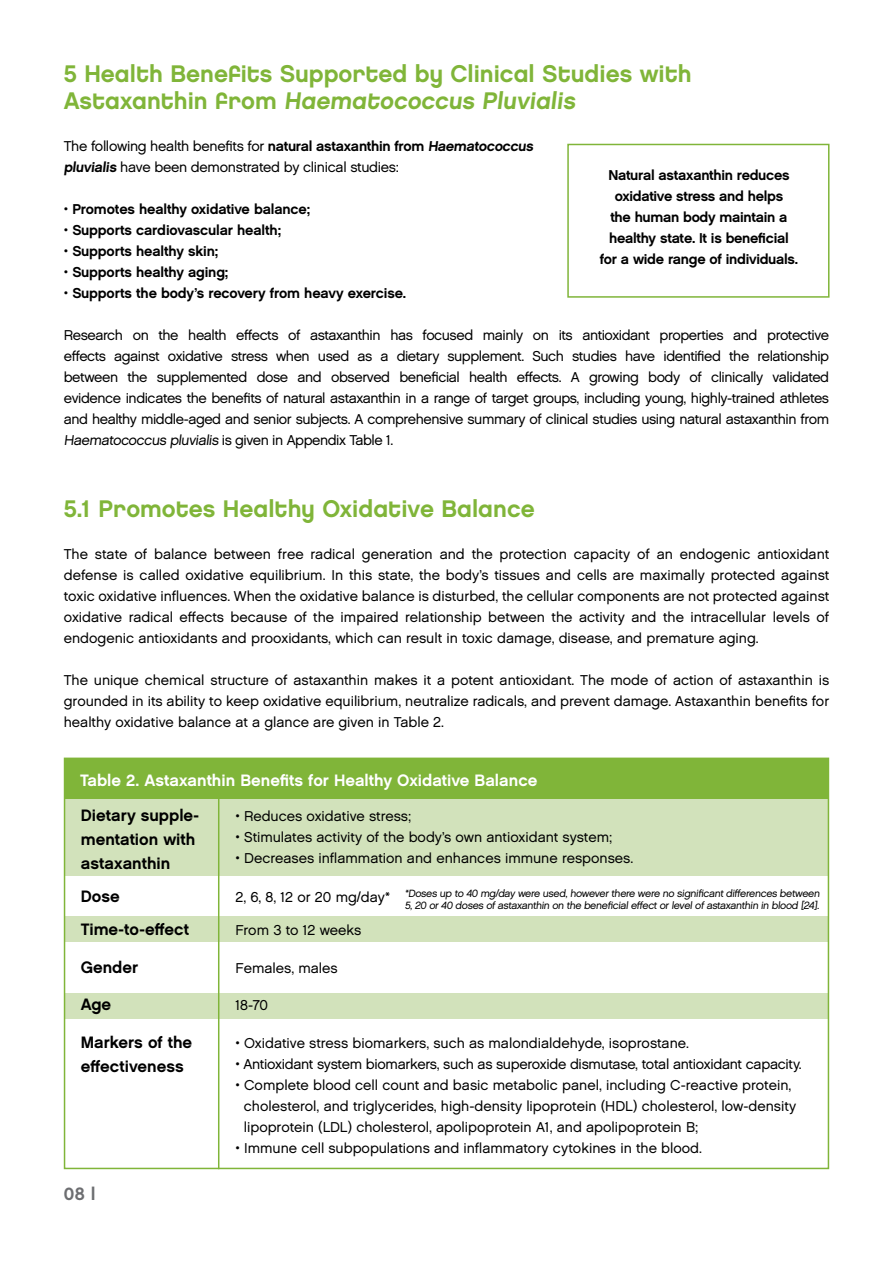
<style>
.page{position:relative;width:893px;height:1263px;background:#fff}
.page>*{position:absolute;margin:0;border:0;box-sizing:border-box;transform-origin:0 0}
.t1{font:24px/27px "Chalet New York Nineteen Eighty";color:#80b539}
.t2{font:18px "Chalet New York Nineteen Eighty";color:#6d6e71}
.t3{font:16.5px/24px "Chalet New York Nineteen Sixty";color:#000}
.t4{font:16.5px "Chalet New York Nineteen Sixty";color:#fff}
.t5{font:14.25px/21px "Chalet London Nineteen Sixty";color:#000;text-align:justify}
.t6{font:14.25px/21px "Chalet New York Nineteen Sixty";letter-spacing:-.02em;color:#000;text-align:center}
.t7{font:14.25px "Chalet London Nineteen Sixty";letter-spacing:-.02em;color:#000}
.t8{font:10.5px/12px "Chalet London Nineteen Sixty";color:#000}
.s1{font-family:"Chalet London Nineteen Sixty"}
.s2{font-family:"Chalet New York Nineteen Sixty"}
</style>
<div class="page">
<div style="left:567px;top:144px;width:262px;height:154px;border:2px solid #80b539"></div>
<div style="left:65px;top:758px;width:763px;height:43px;background:#80b539"></div>
<div style="left:65px;top:799px;width:763px;height:76px;background:#d2e2bb"></div>
<div style="left:65px;top:917px;width:763px;height:25px;background:#d2e2bb"></div>
<div style="left:65px;top:993px;width:764px;height:25px;background:#d2e2bb"></div>
<hr style="left:218px;top:797px;width:1px;height:372px;background:#80b539">
<div style="left:64px;top:757px;width:765px;height:412px;border:2px solid #80b539"></div>
<h1 class="t1" style="left:64px;top:60px;width:629px">5 Health Benefits Supported by Clinical Studies with<br>Astaxanthin from Haematococcus Pluvialis</h1>
<p class="t6" style="left:64px;top:135px;width:473px"><span class="s1">The following health benefits for</span> natural astaxanthin from Haematococcus</p>
<p class="t7" style="left:64px;top:158px;width:337px"><span class="s2">pluvialis</span> have been demonstrated by clinical studies:</p>
<p class="t6" style="left:64px;top:198px;width:248px">• Promotes healthy oxidative balance;</p>
<p class="t6" style="left:64px;top:219px;width:219px">• Supports cardiovascular health;</p>
<p class="t6" style="left:64px;top:240px;width:156px">• Supports healthy skin;</p>
<p class="t6" style="left:64px;top:261px;width:166px">• Supports healthy aging;</p>
<p class="t6" style="left:64px;top:282px;width:344px">• Supports the body’s recovery from heavy exercise.</p>
<p class="t5" style="left:64px;top:324px;width:767px">Research on the health effects of astaxanthin has focused mainly on its antioxidant properties and protective effects against oxidative stress when used as a dietary supplement. Such studies have identified the relationship between the supplemented dose and observed beneficial health effects. A growing body of clinically validated evidence indicates the benefits of natural astaxanthin in a range of target groups, including young, highly-trained athletes and healthy middle-aged and senior subjects. A comprehensive summary of clinical studies using natural astaxanthin from Haematococcus pluvialis is given in Appendix Table 1.</p>
<p class="t6" style="left:600px;top:165px;width:200px">Natural astaxanthin reduces oxidative stress and helps<br>the human body maintain a healthy state. It is beneficial for a wide range of individuals.</p>
<h1 class="t1" style="left:64px;top:495px;width:472px">5.1 Promotes Healthy Oxidative Balance</h1>
<p class="t5" style="left:64px;top:543px;width:767px">The state of balance between free radical generation and the protection capacity of an endogenic antioxidant defense is called oxidative equilibrium. In this state, the body’s tissues and cells are maximally protected against toxic oxidative influences. When the oxidative balance is disturbed, the cellular components are not protected against oxidative radical effects because of the impaired relationship between the activity and the intracellular levels of endogenic antioxidants and prooxidants, which can result in toxic damage, disease, and premature aging.</p>
<p class="t5" style="left:64px;top:669px;width:767px">The unique chemical structure of astaxanthin makes it a potent antioxidant. The mode of action of astaxanthin is grounded in its ability to keep oxidative equilibrium, neutralize radicals, and prevent damage. Astaxanthin benefits for healthy oxidative balance at a glance are given in Table 2.</p>
<p class="t4" style="left:80px;top:770px;width:459px">Table 2. Astaxanthin Benefits for Healthy Oxidative Balance</p>
<p class="t3" style="left:81px;top:803px;width:120px">Dietary supple&shy;mentation with astaxanthin</p>
<p class="t3" style="left:81px;top:880px;width:110px;line-height:33px">Dose<br>Time-to-effect</p>
<p class="t3" style="left:81px;top:955px;width:59px">Gender</p>
<p class="t3" style="left:81px;top:992px;width:32px">Age</p>
<p class="t3" style="left:81px;top:1030px;width:113px">Markers of the effectiveness</p>
<p class="t5" style="left:235px;top:806px;width:177px">• Reduces oxidative stress;</p>
<p class="t5" style="left:235px;top:827px;width:378px">• Stimulates activity of the body’s own antioxidant system;</p>
<p class="t5" style="left:235px;top:848px;width:399px">• Decreases inflammation and enhances immune responses.</p>
<p class="t5" style="left:235px;top:887px;width:156px">2, 6, 8, 12 or 20 mg/day*</p>
<p class="t5" style="left:235px;top:920px;width:127px">From 3 to 12 weeks</p>
<p class="t5" style="left:235px;top:957px;width:104px">Females, males</p>
<p class="t5" style="left:235px;top:995px;width:34px">18-70</p>
<p class="t5" style="left:235px;top:1032px;width:455px">• Oxidative stress biomarkers, such as malondialdehyde, isoprostane.</p>
<p class="t7" style="left:235px;top:1055px;width:568px">• Antioxidant system biomarkers, such as superoxide dismutase, total antioxidant capacity.</p>
<p class="t5" style="left:244px;top:1074px;width:554px;text-align:left;text-indent:-8px">• Complete blood cell count and basic metabolic panel, including C-reactive protein, cholesterol, and triglycerides, high-density lipoprotein (HDL) cholesterol, low-density lipoprotein (LDL) cholesterol, apolipoprotein A1, and apolipoprotein B;</p>
<p class="t5" style="left:235px;top:1137px;width:468px">• Immune cell subpopulations and inflammatory cytokines in the blood.</p>
<p class="t8" style="left:405px;top:887px;width:418px">*Doses up to 40 mg/day were used, however there were no significant differences between<br>5, 20 or 40 doses of astaxanthin on the beneficial effect or level of astaxanthin in blood [24].</p>
<p class="t2" style="left:64px;top:1182px;width:34px">08 |</p>
</div>
